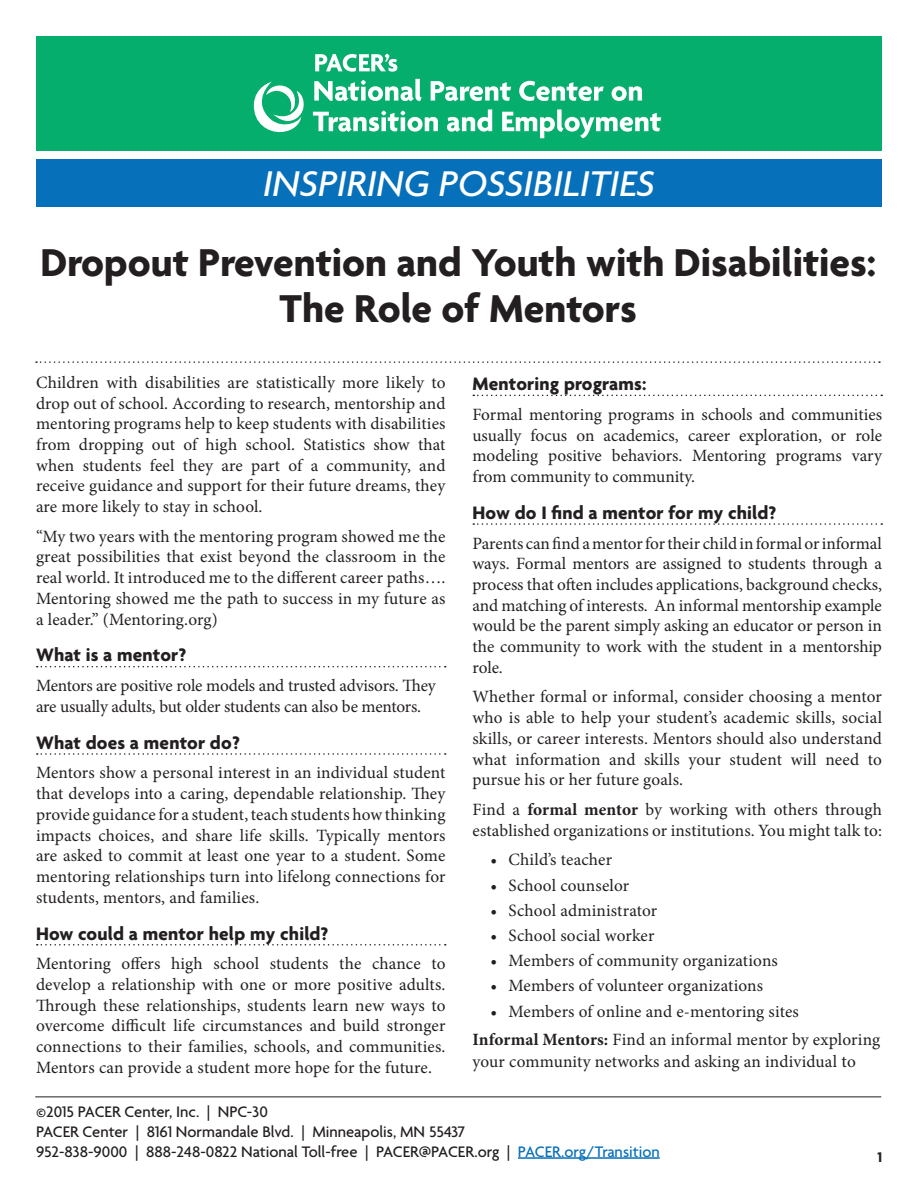
<style>
.page{position:relative;width:918px;height:1188px;background:#fff}
.page>*{position:absolute;margin:0;border:0;box-sizing:border-box;transform-origin:0 0}
.t1{font:700 42px/46.5px "Agenda";color:#231f20;text-align:center}
.t2{font:italic 500 38.7px "Agenda";color:#fff}
.t3{font:700 19.5px "Agenda";letter-spacing:.01em;color:#231f20}
.t4{font:17.25px/20.7px "Minion Pro";letter-spacing:.005em;color:#231f20;text-align:justify}
.t5{font:17.25px/20.7px "Minion Pro";letter-spacing:-.015em;color:#231f20}
.t6{font:500 16.5px/19.8px "Agenda";color:#231f20}
.t7{font:700 15px "Agenda";color:#231f20}
.s1{font-weight:700}
.s2{font-size:18px}
.s3{color:#0770ba}
</style>
<div class="page">
<svg style="left:36px;top:361px;width:844px;height:2px"></svg>
<svg style="left:37px;top:666px;width:409px;height:1px"></svg>
<svg style="left:37px;top:753px;width:409px;height:2px"></svg>
<svg style="left:37px;top:944px;width:409px;height:2px"></svg>
<svg style="left:473px;top:395px;width:409px;height:1px"></svg>
<svg style="left:473px;top:523px;width:409px;height:2px"></svg>
<div style="left:36px;top:36px;width:846px;height:115px;background:#06ae6d"></div>
<div style="left:36px;top:159px;width:846px;height:48px;background:#0770ba"></div>
<svg style="left:253px;top:82px;width:51px;height:51px"></svg>
<svg style="left:314px;top:79px;width:108px;height:22px"></svg>
<svg style="left:431px;top:81px;width:80px;height:20px"></svg>
<svg style="left:519px;top:81px;width:85px;height:20px"></svg>
<svg style="left:612px;top:86px;width:30px;height:15px"></svg>
<svg style="left:313px;top:111px;width:125px;height:21px"></svg>
<svg style="left:447px;top:109px;width:45px;height:23px"></svg>
<svg style="left:502px;top:109px;width:159px;height:29px"></svg>
<svg style="left:315px;top:54px;width:82px;height:18px"></svg>
<hr style="left:518px;top:1157px;width:142px;height:2px;background:#0770ba">
<hr style="left:35px;top:1096px;width:846px;height:1px;background:#231f20">
<h2 class="t2" style="left:263px;top:160px;width:393px">INSPIRING POSSIBILITIES</h2>
<h1 class="t1" style="left:40px;top:238px;width:837px">Dropout Prevention and Youth with Disabilities:<br>The Role of Mentors</h1>
<p class="t4" style="left:36px;top:372px;width:411px">Children with disabilities are statistically more likely to drop out of school. According to research, mentorship and mentoring programs help to keep students with disabilities from dropping out of high school. Statistics show that when students feel they are part of a community, and receive guidance and support for their future dreams, they are more likely to stay in school.</p>
<p class="t4" style="left:36px;top:526px;width:411px">“My two years with the mentoring program showed me the great possibilities that exist beyond the classroom in the real world. It introduced me to the different career paths….<br>Mentoring showed me the path to success in my future as a leader.” (Mentoring.org)</p>
<p class="t3" style="left:36px;top:643px;width:152px">What is a mentor?</p>
<p class="t5" style="left:36px;top:675px;width:401px">Mentors are positive role models and trusted advisors. They are usually adults, but older students can also be mentors.</p>
<p class="t3" style="left:36px;top:731px;width:205px">What does a mentor do?</p>
<p class="t4" style="left:36px;top:763px;width:411px">Mentors show a personal interest in an individual student that develops into a caring, dependable relationship. They provide guidance for a student, teach students how thinking impacts choices, and share life skills. Typically mentors are asked to commit at least one year to a student. Some mentoring relationships turn into lifelong connections for students, mentors, and families.</p>
<p class="t3" style="left:36px;top:921px;width:294px">How could a mentor help my child?</p>
<p class="t4" style="left:36px;top:953px;width:411px">Mentoring offers high school students the chance to develop a relationship with one or more positive adults.<br>Through these relationships, students learn new ways to overcome difficult life circumstances and build stronger connections to their families, schools, and communities.<br>Mentors can provide a student more hope for the future.</p>
<p class="t3" style="left:472px;top:372px;width:175px">Mentoring programs:</p>
<p class="t4" style="left:472px;top:404px;width:411px">Formal mentoring programs in schools and communities usually focus on academics, career exploration, or role modeling positive behaviors. Mentoring programs vary from community to community.</p>
<p class="t3" style="left:472px;top:501px;width:305px">How do I find a mentor for my child?</p>
<p class="t4" style="left:472px;top:533px;width:411px">Parents can find a mentor for their child in formal or informal ways. Formal mentors are assigned to students through a process that often includes applications, background checks, and matching of interests. An informal mentorship example would be the parent simply asking an educator or person in the community to work with the student in a mentorship role.</p>
<p class="t4" style="left:472px;top:687px;width:411px">Whether formal or informal, consider choosing a mentor who is able to help your student’s academic skills, social skills, or career interests. Mentors should also understand what information and skills your student will need to pursue his or her future goals.</p>
<p class="t4" style="left:472px;top:799px;width:411px">Find a <span class="s1">formal mentor</span> by working with others through established organizations or institutions. You might talk to:</p>
<p class="t4" style="left:490px;top:850px;width:123px">• Child’s teacher</p>
<p class="t4" style="left:490px;top:875px;width:140px">• School counselor</p>
<p class="t4" style="left:490px;top:900px;width:168px">• School administrator</p>
<p class="t4" style="left:490px;top:925px;width:165px">• School social worker</p>
<p class="t4" style="left:490px;top:950px;width:289px">• Members of community organizations</p>
<p class="t4" style="left:490px;top:976px;width:274px">• Members of volunteer organizations</p>
<p class="t4" style="left:472px;top:997px;width:409px;line-height:28.5px;text-indent:18px">• Members of online and e-mentoring sites<br><span class="s1">Informal Mentors:</span> Find an informal mentor by exploring</p>
<p class="t4" style="left:472px;top:1051px;width:385px">your community networks and asking an individual <span class="s2">t</span>o</p>
<p class="t6" style="left:36px;top:1101px;width:625px">©2015 PACER Center, Inc. | NPC-30<br>PACER Center | 8161 Normandale Blvd. | Minneapolis, MN 55437<br>952-838-9000 | 888-248-0822 National Toll-free | PACER@PACER.org | <span class="s3">PACER.org/Transition</span></p>
<p class="t7" style="left:877px;top:1148px;width:6px">1</p>
</div>
